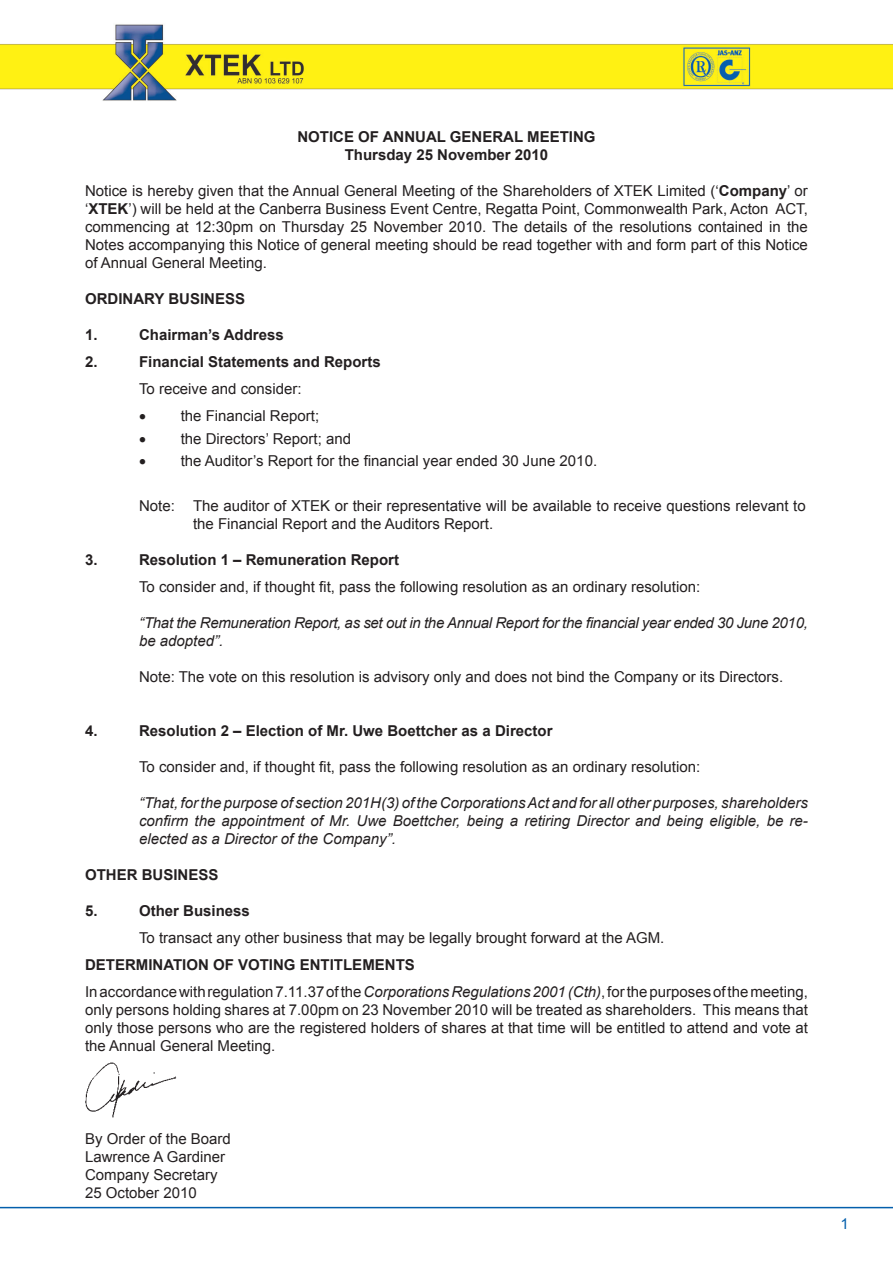
<style>
.page{position:relative;width:893px;height:1263px;background:#fff}
.page>*{position:absolute;margin:0;border:0;box-sizing:border-box;transform-origin:0 0}
.t1{font:15px/18px "Arial";color:#231f20}
.t2{font:italic 15px/18px "Arial";letter-spacing:-.02em;color:#231f20}
.t3{font:700 15px/18px "Arial";color:#231f20;text-align:center}
.t4{font:15px "Arial";color:#045fac}
.s1{font-weight:700}
.s2{font-style:italic}
</style>
<div class="page">
<hr style="left:0;top:1207px;width:893px;height:1px;background:#045fac">
<img style="left:85px;top:1062px;width:92px;height:55px">
<img style="left:0;top:24px;width:893px;height:77px">
<p class="t3" style="left:297px;top:129px;width:300px">NOTICE OF ANNUAL GENERAL MEETING<br>Thursday 25 November 2010</p>
<p class="t1" style="left:85px;top:182px;width:724px;text-align:justify">Notice is hereby given that the Annual General Meeting of the Shareholders of XTEK Limited (‘<span class="s1">Company</span>’ or ‘<span class="s1">XTEK</span>’) will be held at the Canberra Business Event Centre, Regatta Point, Commonwealth Park, Acton ACT, commencing at 12:30pm on Thursday 25 November 2010. The details of the resolutions contained in the Notes accompanying this Notice of general meeting should be read together with and form part of this Notice of Annual General Meeting.</p>
<p class="t3" style="left:85px;top:291px;width:162px">ORDINARY BUSINESS</p>
<p class="t3" style="left:85px;top:327px;width:14px">1.</p>
<p class="t3" style="left:139px;top:327px;width:146px">Chairman’s Address</p>
<p class="t3" style="left:85px;top:354px;width:14px">2.</p>
<p class="t3" style="left:139px;top:354px;width:243px">Financial Statements and Reports</p>
<p class="t1" style="left:139px;top:380px;width:164px">To receive and consider:</p>
<p class="t1" style="left:139px;top:407px;width:182px">• the Financial Report;</p>
<p class="t1" style="left:139px;top:430px;width:214px">• the Directors’ Report; and</p>
<p class="t1" style="left:139px;top:452px;width:460px">• the Auditor’s Report for the financial year ended 30 June 2010.</p>
<p class="t1" style="left:193px;top:497px;width:614px;text-indent:-54px">Note: The auditor of XTEK or their representative will be available to receive questions relevant to the Financial Report and the Auditors Report.</p>
<p class="t3" style="left:85px;top:551px;width:14px">3.</p>
<p class="t3" style="left:139px;top:551px;width:262px">Resolution 1 – Remuneration Report</p>
<p class="t1" style="left:139px;top:578px;width:563px">To consider and, if thought fit, pass the following resolution as an ordinary resolution:</p>
<p class="t2" style="left:139px;top:614px;width:670px">“That the Remuneration Report, as set out in the Annual Report for the financial year ended 30 June 2010, be adopted”.</p>
<p class="t1" style="left:139px;top:668px;width:646px">Note: The vote on this resolution is advisory only and does not bind the Company or its Directors.</p>
<p class="t3" style="left:85px;top:722px;width:14px">4.</p>
<p class="t3" style="left:139px;top:722px;width:415px">Resolution 2 – Election of Mr. Uwe Boettcher as a Director</p>
<p class="t1" style="left:139px;top:758px;width:563px">To consider and, if thought fit, pass the following resolution as an ordinary resolution:</p>
<p class="t2" style="left:139px;top:794px;width:670px;text-align:justify">“That, for the purpose of section 201H(3) of the Corporations Act and for all other purposes, shareholders confirm the appointment of Mr. Uwe Boettcher, being a retiring Director and being eligible, be re&shy;elected as a Director of the Company”.</p>
<p class="t3" style="left:85px;top:866px;width:135px">OTHER BUSINESS</p>
<p class="t3" style="left:85px;top:902px;width:14px">5.</p>
<p class="t3" style="left:139px;top:902px;width:112px">Other Business</p>
<p class="t1" style="left:139px;top:929px;width:527px">To transact any other business that may be legally brought forward at the AGM.</p>
<p class="t1" style="left:85px;top:951px;width:724px;line-height:27px"><span class="s1">DETERMINATION OF VOTING ENTITLEMENTS<br></span>In accordance with regulation 7.11.37 of the <span class="s2">Corporations Regulations 2001 (Cth)</span>,for the purposes of the meeting,</p>
<p class="t1" style="left:85px;top:1001px;width:724px;text-align:justify">only persons holding shares at 7.00pm on 23 November 2010 will be treated as shareholders. This means that only those persons who are the registered holders of shares at that time will be entitled to attend and vote at the Annual General Meeting.</p>
<p class="t1" style="left:85px;top:1129px;width:147px">By Order of the Board<br>Lawrence A Gardiner<br>Company Secretary<br>25 October 2010</p>
<p class="t4" style="left:840px;top:1214px;width:10px">1</p>
</div>
